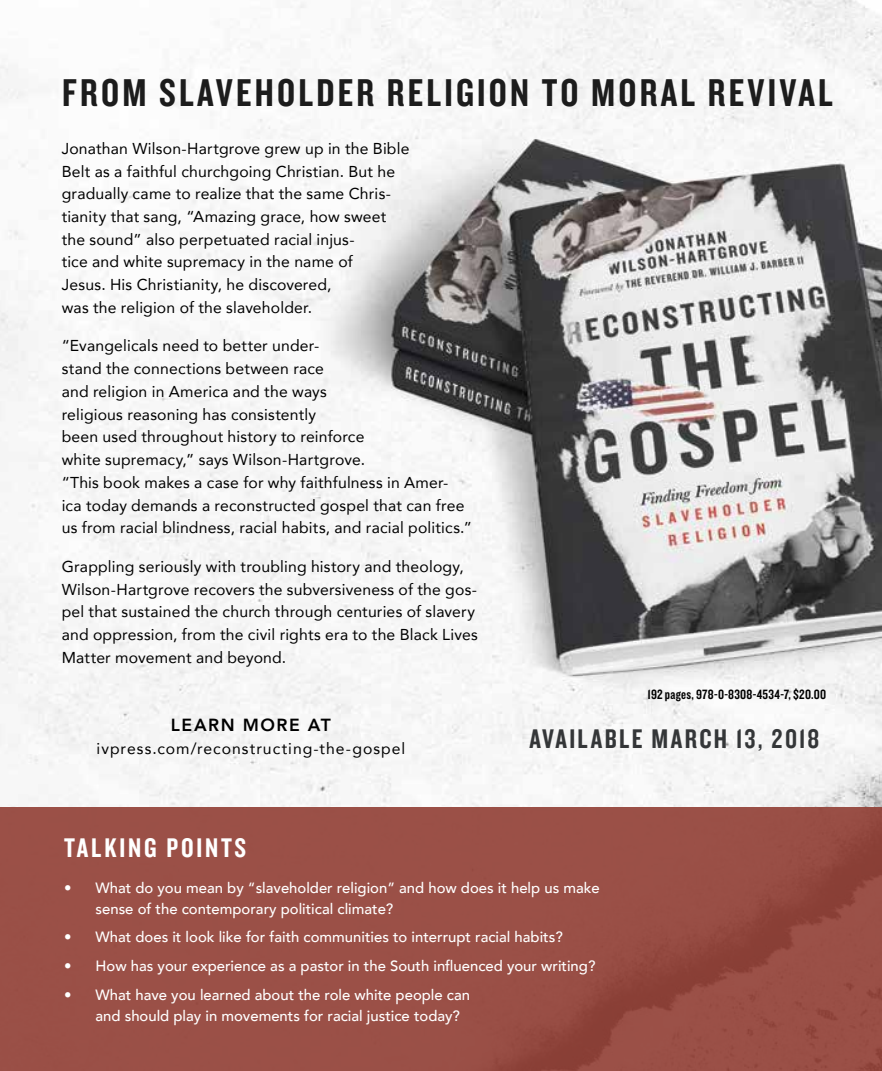
<style>
.page{position:relative;width:882px;height:1071px;background:#fff}
.page>*{position:absolute;margin:0;border:0;box-sizing:border-box;transform-origin:0 0}
.t1{font:40.25px "Knockout 49 Liteweight";letter-spacing:.08em;color:#1c1c1c}
.t2{font:28px "Knockout 49 Liteweight";letter-spacing:.08em;color:#343638}
.t3{font:28px "Knockout 49 Liteweight";letter-spacing:.1em;color:#fff}
.t4{font:800 17.5px "Avenir";letter-spacing:.09em;color:#000}
.t5{font:15.75px/22.8px "Avenir";letter-spacing:.01em;color:#000}
.t6{font:15.75px "Avenir";letter-spacing:.065em;color:#000}
.t7{font:500 14.88px/21px "Avenir";color:#fff}
.t8{font:14px "Knockout 49 Liteweight";letter-spacing:.02em;color:#000}
</style>
<div class="page">
<img style="left:0;top:0;width:882px;height:808px">
<div style="left:0;top:808px;width:882px;height:263px;background:#9a5047"></div>
<h1 class="t1" style="left:62px;top:68px;width:772px">FROM SLAVEHOLDER RELIGION TO MORAL REVIVAL</h1>
<p class="t5" style="left:62px;top:136px;width:349px">Jonathan Wilson-Hartgrove grew up in the Bible Belt as a faithful churchgoing Christian. But he gradually came to realize that the same Chris&shy;tianity that sang, “Amazing grace, how sweet the sound” also perpetuated racial injus-<br>tice and white supremacy in the name of<br>Jesus. His Christianity, he discovered,<br>was the religion of the slaveholder.</p>
<p class="t5" style="left:62px;top:334px;width:412px">“Evangelicals need to better under-<br>stand the connections between race<br>and religion in America and the ways<br>religious reasoning has consistently<br>been used throughout history to reinforce<br>white supremacy,” says Wilson-Hartgrove.<br>“This book makes a case for why faithfulness in Amer&shy;ica today demands a reconstructed gospel that can free us from racial blindness, racial habits, and racial politics.”</p>
<p class="t5" style="left:62px;top:555px;width:418px">Grappling seriously with troubling history and theology, Wilson-Hartgrove recovers the subversiveness of the gos&shy;pel that sustained the church through centuries of slavery and oppression, from the civil rights era to the Black Lives Matter movement and beyond.</p>
<p class="t4" style="left:171px;top:711px;width:162px">LEARN MORE AT</p>
<p class="t6" style="left:97px;top:736px;width:310px">ivpress.com/reconstructing-the-gospel</p>
<p class="t8" style="left:648px;top:686px;width:180px">192 pages, 978-0-8308-4534-7, $20.00</p>
<h2 class="t2" style="left:529px;top:720px;width:292px">AVAILABLE MARCH 13, 2018</h2>
<h2 class="t3" style="left:64px;top:830px;width:184px">TALKING POINTS</h2>
<p class="t7" style="left:96px;top:876px;width:506px;text-indent:-32px">• What do you mean by “slaveholder religion” and how does it help us make sense of the contemporary political climate?</p>
<p class="t7" style="left:64px;top:926px;width:500px">• What does it look like for faith communities to interrupt racial habits?</p>
<p class="t7" style="left:64px;top:955px;width:533px">• How has your experience as a pastor in the South influenced your writing?</p>
<p class="t7" style="left:96px;top:984px;width:376px;text-indent:-32px">• What have you learned about the role white people can and should play in movements for racial justice today?</p>
</div>
